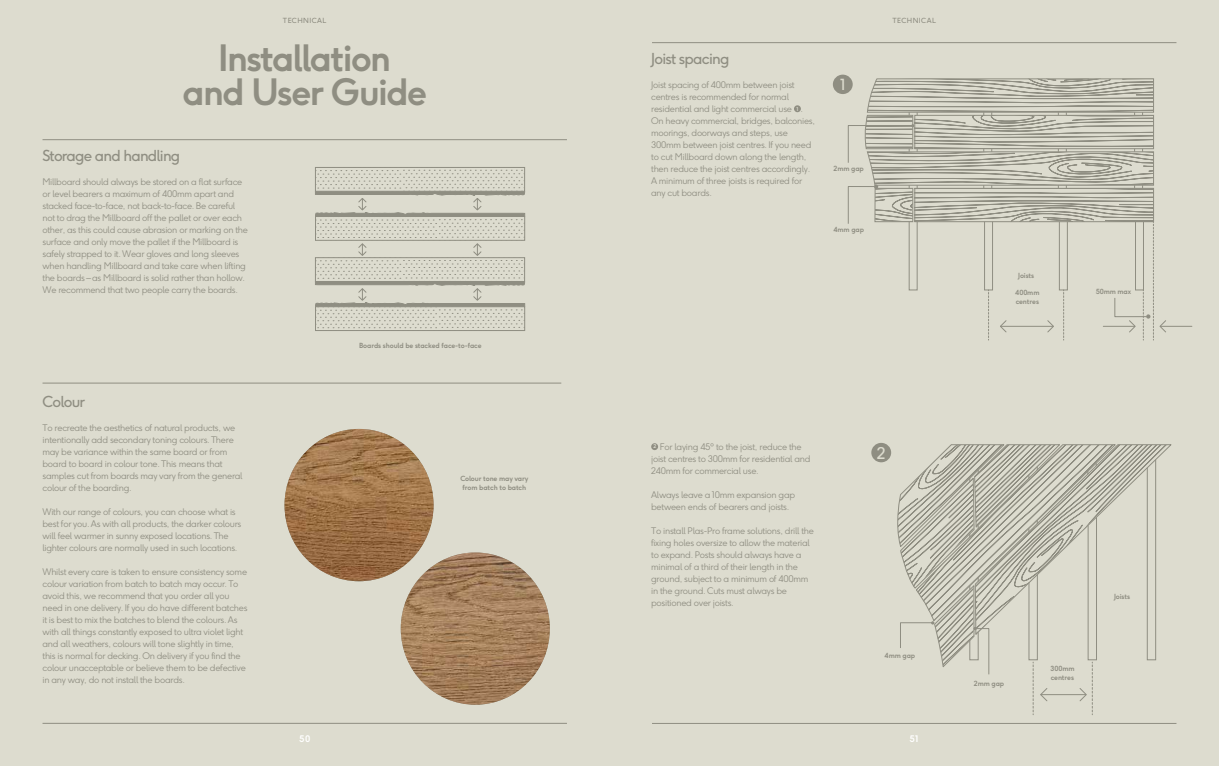
<style>
.page{position:relative;width:1219px;height:766px;background:#fff}
.page>*{position:absolute;margin:0;border:0;box-sizing:border-box;transform-origin:0 0}
.t1{font:700 36px/33.8px "F37 Ginger";letter-spacing:-.045em;color:#8f8e82;text-align:center}
.t2{font:16px "F37 Ginger";color:#dddccf}
.t3{font:15.2px "F37 Ginger";color:#dddccf}
.t4{font:15px "F37 Ginger";letter-spacing:-.05em;color:#8f8e82}
.t5{font:300 9px/12px "F37 Ginger";letter-spacing:-.03em;color:#8f8e82}
.t6{font:700 9px "F37 Ginger";color:#fff}
.t7{font:700 7px/8.4px "F37 Ginger";letter-spacing:-.02em;color:#8f8e82}
.t8{font:7px "F37 Ginger";letter-spacing:.06em;color:#8f8e82}
.s1{font-weight:700;font-size:5.2px;color:#dddccf}
</style>
<div class="page">
<div style="left:0;top:0;width:1219px;height:765px;background:#dddccf"></div>
<hr style="left:652px;top:42px;width:524px;height:1px;background:#8f8e82">
<hr style="left:652px;top:723px;width:524px;height:1px;background:#8f8e82">
<div style="left:794px;top:105px;width:7px;height:7px;background:#8f8e82;border-radius:50%"></div>
<div style="left:651px;top:443px;width:7px;height:7px;background:#8f8e82;border-radius:50%"></div>
<hr style="left:1160px;top:326px;width:32px;height:1px;background:#8f8e82">
<div style="left:833px;top:75px;width:20px;height:19px;background:#8f8e82;border-radius:50%"></div>
<svg style="left:1116px;top:444px;width:54px;height:217px"></svg>
<div style="left:871px;top:443px;width:20px;height:19px;background:#8f8e82;border-radius:50%"></div>
<svg style="left:897px;top:444px;width:219px;height:270px"></svg>
<svg style="left:848px;top:78px;width:318px;height:262px"></svg>
<hr style="left:43px;top:723px;width:524px;height:1px;background:#8f8e82">
<hr style="left:43px;top:139px;width:524px;height:1px;background:#8f8e82">
<hr style="left:43px;top:383px;width:518px;height:1px;background:#8f8e82">
<svg style="left:315px;top:167px;width:210px;height:164px"></svg>
<img style="left:284px;top:429px;width:150px;height:152px">
<img style="left:401px;top:552px;width:149px;height:152px">
<p class="t8" style="left:283px;top:18px;width:45px">TECHN ICAL</p>
<h1 class="t1" style="left:182px;top:45px;width:246px">Installation<br>and User Guide</h1>
<h3 class="t4" style="left:43px;top:149px;width:139px">Storage and handling</h3>
<p class="t5" style="left:43px;top:177px;width:207px">Millboard should always be stored on a flat surface or level bearers a maximum of 400mm apart and stacked face-to-face, not back-to-face. Be careful not to drag the Millboard off the pallet or over each other, as this could cause abrasion or marking on the surface and only move the pallet if the Millboard is safely strapped to it. Wear gloves and long sleeves when handling Millboard and take care when lifting the boards – as Millboard is solid rather than hollow.<br>We recommend that two people carry the boards.</p>
<h3 class="t4" style="left:43px;top:394px;width:44px">Colour</h3>
<p class="t5" style="left:43px;top:422px;width:202px">To recreate the aesthetics of natural products, we intentionally add secondary toning colours. There may be variance within the same board or from board to board in colour tone. This means that samples cut from boards may vary from the general colour of the boarding.</p>
<p class="t5" style="left:43px;top:506px;width:200px">With our range of colours, you can choose what is best for you. As with all products, the darker colours will feel warmer in sunny exposed locations. The lighter colours are normally used in such locations.</p>
<p class="t5" style="left:43px;top:566px;width:206px">Whilst every care is taken to ensure consistency some colour variation from batch to batch may occur. To avoid this, we recommend that you order all you need in one delivery. If you do have different batches it is best to mix the batches to blend the colours. As with all things constantly exposed to ultra violet light and all weathers, colours will tone slightly in time, this is normal for decking. On delivery if you find the colour unacceptable or believe them to be defective in any way, do not install the boards.</p>
<p class="t7" style="left:359px;top:342px;width:124px">Boards should be stacked face-to-face</p>
<p class="t7" style="left:460px;top:475px;width:69px;text-align:center">Colour tone may vary from batch to batch</p>
<h3 class="t4" style="left:651px;top:52px;width:80px">Joist spacing</h3>
<p class="t5" style="left:651px;top:79px;width:165px">Joist spacing of 400mm between joist centres is recommended for normal residential and light commercial use <span class="s1">1</span> .<br>On heavy commercial, bridges, balconies, moorings, doorways and steps, use 300mm between joist centres. If you need to cut Millboard down along the length, then reduce the joist centres accordingly.<br>A minimum of three joists is required for any cut boards.</p>
<h3 class="t3" style="left:840px;top:78px;width:7px">1</h3>
<p class="t7" style="left:833px;top:165px;width:32px">2mm gap</p>
<p class="t7" style="left:833px;top:226px;width:32px">4mm gap</p>
<p class="t8" style="left:892px;top:18px;width:45px">TECHN ICAL</p>
<p class="t5" style="left:651px;top:441px;width:161px"><sup>2</sup> For laying 45º to the joist, reduce the joist centres to 300mm for residential and<br>240mm for commercial use.</p>
<p class="t5" style="left:651px;top:489px;width:146px">Always leave a 10mm expansion gap between ends of bearers and joists.</p>
<p class="t5" style="left:651px;top:525px;width:164px">To install Plas-Pro frame solutions, drill the fixing holes oversize to allow the material to expand. Posts should always have a minimal of a third of their length in the ground, subject to a minimum of 400mm in the ground. Cuts must always be positioned over joists.</p>
<h2 class="t2" style="left:877px;top:446px;width:10px">2</h2>
<p class="t7" style="left:885px;top:651px;width:32px">4mm gap</p>
<p class="t6" style="left:299px;top:734px;width:13px">50</p>
<p class="t6" style="left:910px;top:734px;width:11px">51</p>
<p class="t7" style="left:1018px;top:271px;width:18px">Joists</p>
<p class="t7" style="left:1015px;top:289px;width:26px">400mm centres</p>
<p class="t7" style="left:1096px;top:288px;width:37px">50mm max</p>
<p class="t7" style="left:974px;top:679px;width:32px">2mm gap</p>
<p class="t7" style="left:1050px;top:665px;width:26px">300mm centres</p>
<p class="t7" style="left:1114px;top:592px;width:18px">Joists</p>
</div>
